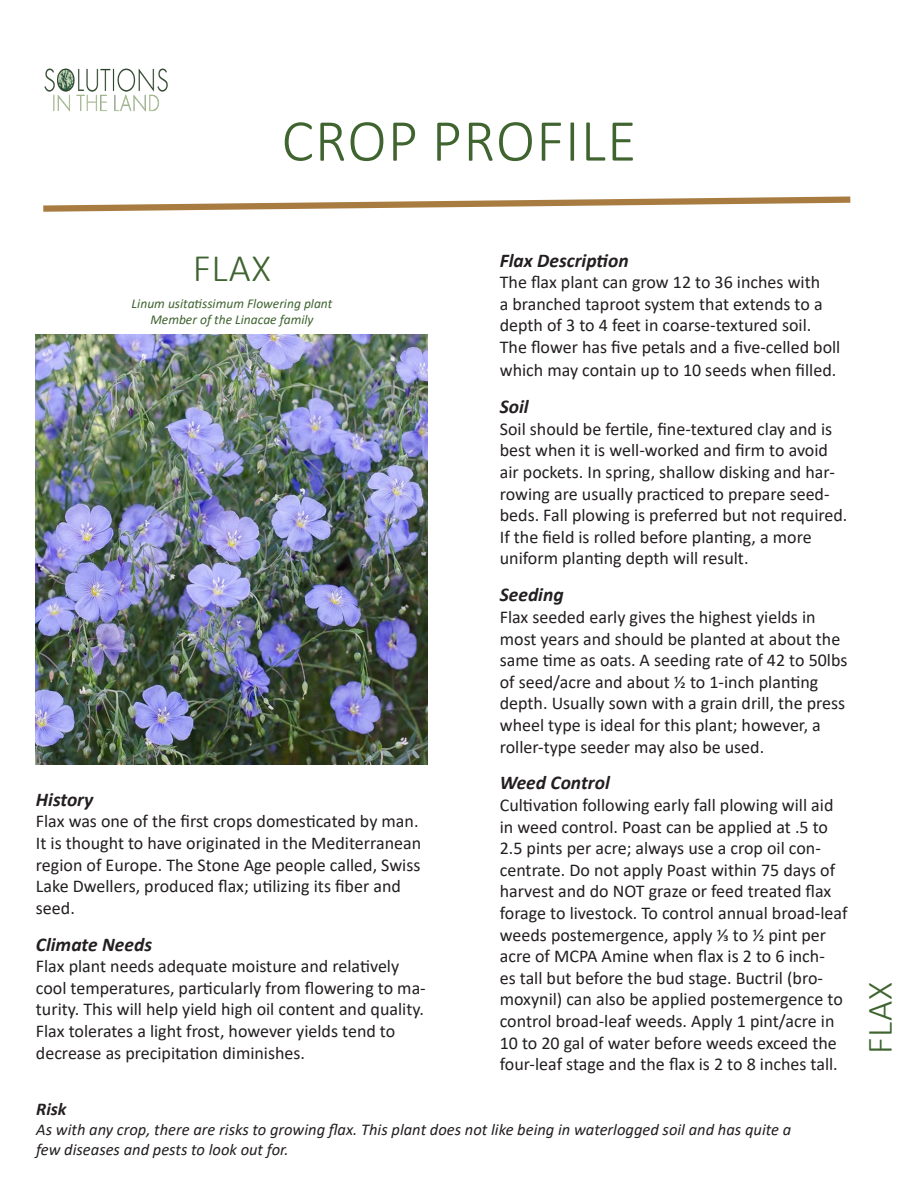
<style>
.page{position:relative;width:918px;height:1188px;background:#fff}
.page>*{position:absolute;margin:0;border:0;box-sizing:border-box;transform-origin:0 0}
.t1{font:300 60px "Calibri";letter-spacing:.02em;color:#3f6430}
.t2{font:300 39px "Calibri";color:#3f6430}
.t3{font:300 36px "Calibri";color:#3f6430}
.t4{font:italic 700 19.5px "Calibri";color:#231f20}
.t5{font:18px/21.6px "Calibri";color:#231f20}
.t6{font:italic 700 18px "Calibri";color:#231f20}
.t7{font:italic 16.5px/19.8px "Calibri";color:#231f20}
.t8{font:italic 13.5px/16.2px "Calibri";color:#3f6430;text-align:center}
</style>
<div class="page">
<img style="left:44px;top:68px;width:124px;height:44px">
<svg style="left:43px;top:196px;width:808px;height:16px"></svg>
<img style="left:36px;top:334px;width:392px;height:430px">
<p class="t1" style="left:282px;top:103px;width:356px">CROP PROFILE</p>
<p class="t2" style="left:193px;top:244px;width:80px">FLAX</p>
<p class="t4" style="left:500px;top:246px;width:130px">Flax Description</p>
<p class="t5" style="left:500px;top:271px;width:342px">The flax plant can grow 12 to 36 inches with<br>a branched taproot system that extends to a depth of 3 to 4 feet in coarse-textured soil.<br>The flower has five petals and a five-celled boll</p>
<p class="t5" style="left:500px;top:359px;width:338px">which may contain up to 10 seeds when filled.</p>
<p class="t4" style="left:500px;top:393px;width:30px">Soil</p>
<p class="t5" style="left:500px;top:418px;width:349px">Soil should be fertile, fine-textured clay and is best when it is well-worked and firm to avoid air pockets. In spring, shallow disking and har&shy;rowing are usually practiced to prepare seed&shy;beds. Fall plowing is preferred but not required.<br>If the field is rolled before planting, a more uniform planting depth will result.</p>
<p class="t4" style="left:500px;top:581px;width:65px">Seeding</p>
<p class="t5" style="left:500px;top:606px;width:349px">Flax seeded early gives the highest yields in most years and should be planted at about the same time as oats. A seeding rate of 42 to 50lbs of seed/acre and about ½ to 1-inch planting depth. Usually sown with a grain drill, the press wheel type is ideal for this plant; however, a roller-type seeder may also be used.</p>
<p class="t4" style="left:500px;top:769px;width:111px">Weed Control</p>
<p class="t5" style="left:500px;top:794px;width:349px">Cultivation following early fall plowing will aid in weed control. Poast can be applied at .5 to 2.5 pints per acre; always use a crop oil con&shy;centrate. Do not apply Poast within 75 days of harvest and do NOT graze or feed treated flax forage to livestock. To control annual broad-leaf weeds postemergence, apply ⅓ to ½ pint per acre of MCPA Amine when flax is 2 to 6 inch-<br>es tall but before the bud stage. Buctril (bro&shy;moxynil) can also be applied postemergence to control broad-leaf weeds. Apply 1 pint/acre in 10 to 20 gal of water before weeds exceed the four-leaf stage and the flax is 2 to 8 inches tall.</p>
<p class="t8" style="left:132px;top:295px;width:202px">Linum usitatissimum Flowering plant<br>Member of the Linacae family</p>
<p class="t4" style="left:36px;top:785px;width:59px">History</p>
<p class="t5" style="left:36px;top:810px;width:387px">Flax was one of the first crops domesticated by man.<br>It is thought to have originated in the Mediterranean region of Europe. The Stone Age people called, Swiss Lake Dwellers, produced flax; utilizing its fiber and seed.</p>
<p class="t4" style="left:36px;top:930px;width:118px">Climate Needs</p>
<p class="t5" style="left:36px;top:955px;width:391px">Flax plant needs adequate moisture and relatively cool temperatures, particularly from flowering to ma&shy;turity. This will help yield high oil content and quality.<br>Flax tolerates a light frost, however yields tend to decrease as precipitation diminishes.</p>
<p class="t6" style="left:36px;top:1096px;width:32px">Risk</p>
<p class="t7" style="left:36px;top:1119px;width:757px">As with any crop, there are risks to growing flax. This plant does not like being in waterlogged soil and has quite a few diseases and pests to look out for.</p>
<p class="t3" style="left:858px;top:1054px;width:74px;rotate:-90deg">FLAX</p>
</div>
